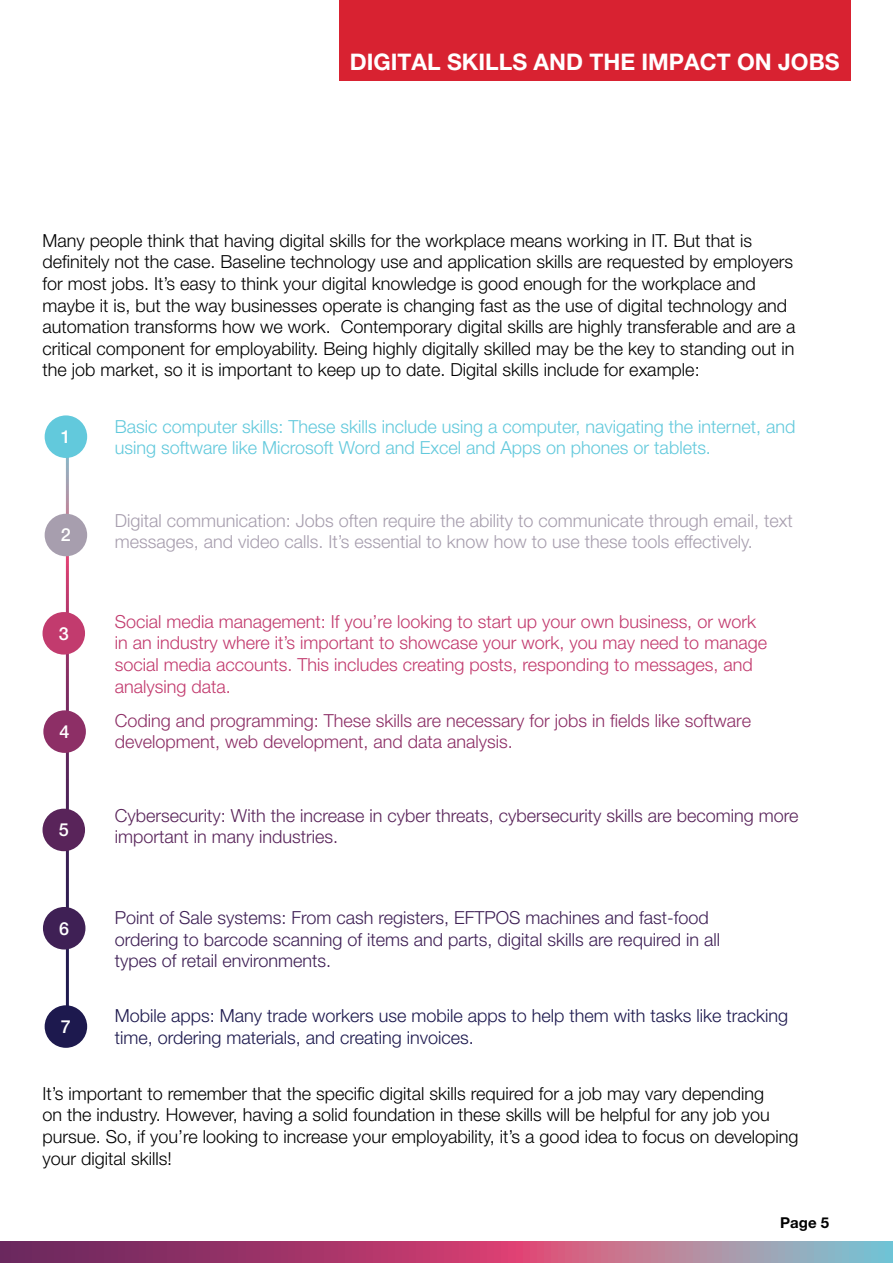
<style>
.page{position:relative;width:893px;height:1263px;background:#fff}
.page>*{position:absolute;margin:0;border:0;box-sizing:border-box;transform-origin:0 0}
.t1{font:700 22.8px "Helvetica Neue LT Pro";color:#fff}
.t2{font:300 18px/21.6px "Helvetica Neue LT Pro";color:#000}
.t3{font:300 18px/21.6px "Helvetica Neue LT Pro";color:#c23b6e}
.t4{font:300 18px/21.6px "Helvetica Neue LT Pro";color:#3f2055}
.t5{font:300 18px/21.6px "Helvetica Neue LT Pro";color:#a79eae}
.t6{font:300 18px/21.6px "Helvetica Neue LT Pro";color:#62c9dc}
.t7{font:300 18px/21.6px "Helvetica Neue LT Pro";color:#8d2f66}
.t8{font:300 18px/21.6px "Helvetica Neue LT Pro";color:#1d194e}
.t9{font:300 18px/21.6px "Helvetica Neue LT Pro";color:#59245a}
.t10{font:500 18px "Helvetica Neue LT Pro";color:#fff}
.t11{font:700 15px "Helvetica Neue LT Pro";color:#000}
</style>
<div class="page">
<svg style="left:0;top:1242px;width:893px;height:21px;background:#a45981"></svg>
<div style="left:339px;top:0;width:511px;height:80px;background:#d82231"></div>
<div style="left:45px;top:415px;width:42px;height:43px;background:#62c9dc;border-radius:50%"></div>
<div style="left:45px;top:514px;width:42px;height:42px;background:#a79eae;border-radius:50%"></div>
<div style="left:43px;top:612px;width:42px;height:43px;background:#c23b6e;border-radius:50%"></div>
<div style="left:43px;top:710px;width:43px;height:43px;background:#8d2f66;border-radius:50%"></div>
<div style="left:43px;top:907px;width:42px;height:42px;background:#3f2055;border-radius:50%"></div>
<div style="left:43px;top:809px;width:42px;height:42px;background:#59245a;border-radius:50%"></div>
<div style="left:45px;top:1005px;width:42px;height:43px;background:#1d194e;border-radius:50%"></div>
<p class="t1" style="left:350px;top:47px;width:491px">DIGITAL SKILLS AND THE IMPACT ON JOBS</p>
<p class="t2" style="left:43px;top:229px;width:754px">Many people think that having digital skills for the workplace means working in IT. But that is definitely not the case. Baseline technology use and application skills are requested by employers for most jobs. It’s easy to think your digital knowledge is good enough for the workplace and maybe it is, but the way businesses operate is changing fast as the use of digital technology and automation transforms how we work. Contemporary digital skills are highly transferable and are a critical component for employability. Being highly digitally skilled may be the key to standing out in the job market, so it is important to keep up to date. Digital skills include for example:</p>
<p class="t10" style="left:61px;top:426px;width:12px">1</p>
<p class="t10" style="left:61px;top:524px;width:12px">2</p>
<p class="t10" style="left:59px;top:623px;width:12px">3</p>
<p class="t10" style="left:60px;top:721px;width:12px">4</p>
<p class="t10" style="left:59px;top:819px;width:12px">5</p>
<p class="t10" style="left:59px;top:917px;width:12px">6</p>
<p class="t10" style="left:61px;top:1016px;width:12px">7</p>
<p class="t6" style="left:115px;top:415px;width:682px">Basic computer skills: These skills include using a computer, navigating the internet, and using software like Microsoft Word and Excel and Apps on phones or tablets.</p>
<p class="t5" style="left:115px;top:509px;width:679px">Digital communication: Jobs often require the ability to communicate through email, text messages, and video calls. It’s essential to know how to use these tools effectively.</p>
<p class="t3" style="left:115px;top:610px;width:654px">Social media management: If you’re looking to start up your own business, or work in an industry where it’s important to showcase your work, you may need to manage social media accounts. This includes creating posts, responding to messages, and analysing data.</p>
<p class="t7" style="left:115px;top:709px;width:638px">Coding and programming: These skills are necessary for jobs in fields like software development, web development, and data analysis.</p>
<p class="t9" style="left:115px;top:804px;width:685px">Cybersecurity: With the increase in cyber threats, cybersecurity skills are becoming more important in many industries.</p>
<p class="t4" style="left:115px;top:906px;width:607px">Point of Sale systems: From cash registers, EFTPOS machines and fast-food ordering to barcode scanning of items and parts, digital skills are required in all types of retail environments.</p>
<p class="t8" style="left:115px;top:1004px;width:675px">Mobile apps: Many trade workers use mobile apps to help them with tasks like tracking time, ordering materials, and creating invoices.</p>
<p class="t2" style="left:43px;top:1082px;width:757px">It’s important to remember that the specific digital skills required for a job may vary depending<br>on the industry. However, having a solid foundation in these skills will be helpful for any job you pursue. So, if you’re looking to increase your employability, it’s a good idea to focus on developing your digital skills!</p>
<p class="t11" style="left:780px;top:1213px;width:50px">Page 5</p>
</div>
